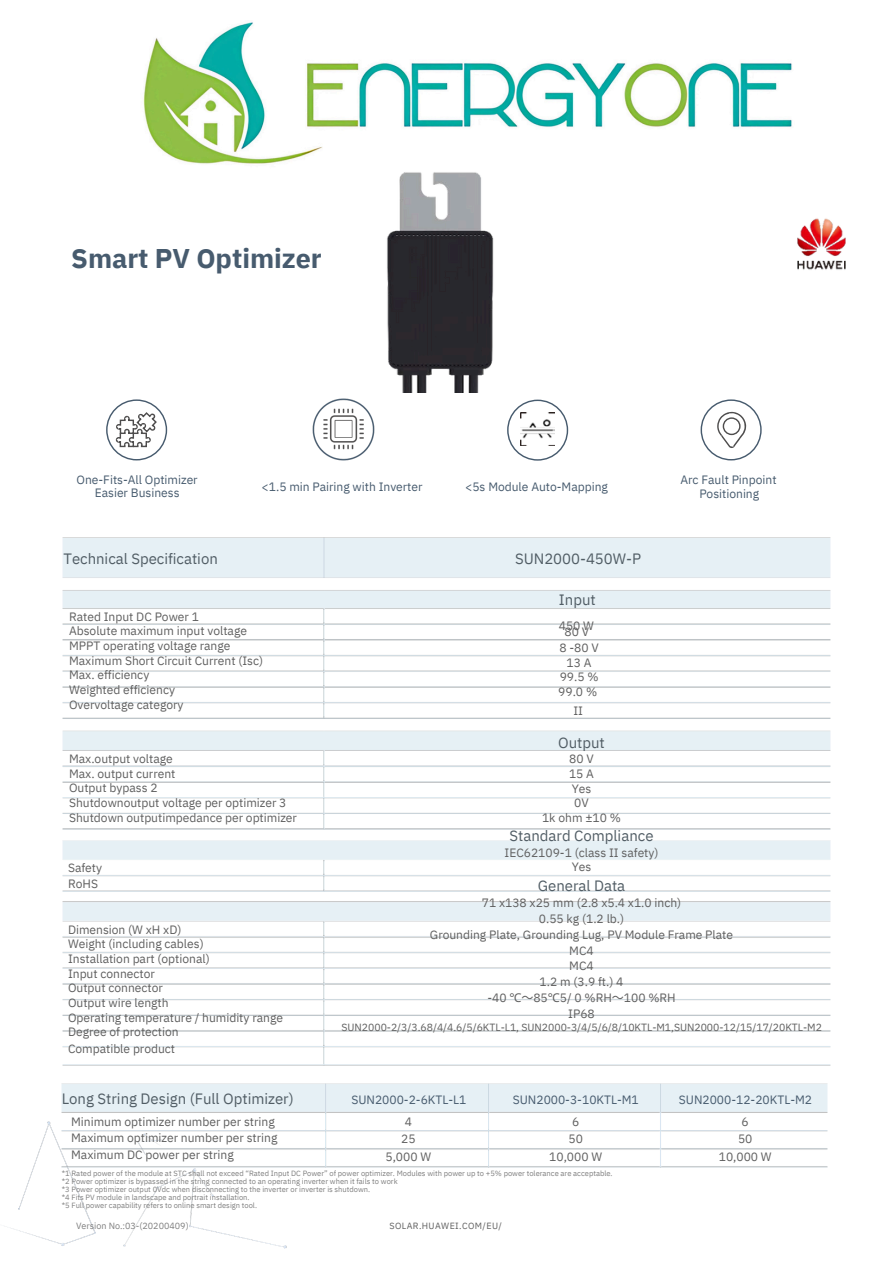
<style>
.page{position:relative;width:894px;height:1264px;background:#fff}
.page>*{position:absolute;margin:0;border:0;box-sizing:border-box;transform-origin:0 0}
.t1{font:700 27px "IBM Plex Sans";color:#475b6e}
.t2{font:15px "IBM Plex Sans";color:#515d65}
.t3{font:12px/14.7px "IBM Plex Sans";color:#5f5f5f;text-align:center}
.t4{font:12px/22.5px "IBM Plex Sans";color:#475b6e;text-align:center}
.t5{font:10.5px "IBM Plex Sans";letter-spacing:-.005em;color:#5f5f5f}
.t6{font:9px "IBM Plex Sans";color:#808080}
.t7{font:9px "IBM Plex Sans";letter-spacing:.04em;color:#5f5f5f}
.t8{font:7.5px/7.8px "IBM Plex Sans";color:#808080}
.s1{font-family:"Noto Sans"}
.s2{font-family:"Noto Sans CJ Ksc"}
.s3{color:#5f5f5f}
</style>
<div class="page">
<img style="left:11px;top:1121px;width:276px;height:128px">
<img style="left:845px;top:237px;width:1px;height:33px">
<img style="left:62px;top:537px;width:769px;height:529px">
<img style="left:54px;top:1083px;width:774px;height:91px">
<svg style="left:106px;top:399px;width:61px;height:61px"></svg>
<img style="left:312px;top:398px;width:63px;height:63px">
<svg style="left:507px;top:399px;width:61px;height:61px"></svg>
<svg style="left:700px;top:399px;width:61px;height:61px"></svg>
<img style="left:387px;top:172px;width:458px;height:220px">
<img style="left:143px;top:22px;width:649px;height:142px">
<p class="t1" style="left:71px;top:241px;width:252px">Smart PV Optimizer</p>
<h4 class="t4" style="left:77px;top:472px;width:123px;line-height:13.5px">One-Fits-All Optimizer<br>Easier Business</h4>
<h5 class="t4" style="left:261px;top:475px;width:162px">&lt;1.5 min Pairing with Inverter</h5>
<h4 class="t4" style="left:465px;top:475px;width:144px">&lt;5s Module Auto-Mapping</h4>
<h4 class="t4" style="left:680px;top:468px;width:98px">Arc Fault Pinpoint</h4>
<p class="t4" style="left:699px;top:482px;width:61px">Positioning</p>
<h5 class="t2" style="left:63px;top:548px;width:156px">Technical Specification</h5>
<h4 class="t3" style="left:69px;top:609px;width:195px;text-align:left">Rated Input DC Power 1<br>Absolute maximum input voltage<br>MPPT operating voltage range<br>Maximum Short Circuit Current (Isc)<br>Max. efficiency<br>Weighted efficiency<br>Overvoltage category</h4>
<h2 class="t2" style="left:515px;top:548px;width:127px">SUN2000-450W-P</h2>
<h5 class="t2" style="left:558px;top:589px;width:39px">Input</h5>
<h5 class="t3" style="left:558px;top:618px;width:37px">450 W</h5>
<p class="t3" style="left:564px;top:624px;width:26px">80 V</p>
<h3 class="t3" style="left:558px;top:640px;width:42px">8 -80 V<br>13 A<br>99.5 %<br>99.0 %</h3>
<h5 class="t3" style="left:573px;top:703px;width:11px">II</h5>
<h5 class="t3" style="left:69px;top:751px;width:229px;text-align:left">Max.output voltage<br>Max. output current<br>Output bypass 2<br>Shutdownoutput voltage per optimizer 3<br>Shutdown outputimpedance per optimizer</h5>
<h3 class="t3" style="left:68px;top:860px;width:36px">Safety</h3>
<h4 class="t3" style="left:68px;top:876px;width:32px">RoHS</h4>
<h5 class="t3" style="left:68px;top:921px;width:216px;text-align:left">Dimension (W xH xD)<br>Weight (including cables)<br>Installation part (optional)<br>Input connector<br>Output connector<br>Output wire length<br>Operating temperature / humidity range<br>Degree of protection</h5>
<h5 class="t3" style="left:68px;top:1041px;width:109px">Compatible product</h5>
<p class="t2" style="left:62px;top:1088px;width:233px">Long String Design (Full Optimizer)</p>
<h5 class="t3" style="left:71px;top:1112px;width:208px;line-height:16.8px;text-align:left">Minimum optimizer number per string<br>Maximum optimizer number per string<br>Maximum DC power per string</h5>
<h3 class="t2" style="left:558px;top:732px;width:48px">Output</h3>
<h3 class="t3" style="left:542px;top:751px;width:81px">80 V<br>15 A<br>Yes<br>0V<br>1k ohm ±10 %</h3>
<h3 class="t2" style="left:509px;top:825px;width:145px">Standard Compliance</h3>
<h3 class="t3" style="left:504px;top:844px;width:155px">IEC62109-1 (class II safety)<br>Yes</h3>
<h3 class="t2" style="left:537px;top:875px;width:89px">General Data</h3>
<h3 class="t3" style="left:430px;top:895px;width:304px;line-height:15.8px">71 x138 x25 mm (2.8 x5.4 x1.0 inch)<br>0.55 kg (1.2 lb.)<br>Grounding Plate, Grounding Lug, PV Module Frame Plate<br>MC4<br>MC4<br>1.2 m (3.9 ft.) 4<br>-40 <span class="s1">℃</span><span class="s2">～</span>85<span class="s1">℃</span>5/ 0 %RH<span class="s2">～</span>100 %RH<br>IP68</h3>
<h3 class="t5" style="left:341px;top:1020px;width:482px">SUN2000-2/3/3.68/4/4.6/5/6KTL-L1, SUN2000-3/4/5/6/8/10KTL-M1,SUN2000-12/15/17/20KTL-M2</h3>
<h5 class="t4" style="left:351px;top:1087px;width:117px">SUN2000-2-6KTL-L1<br><span class="s3">4</span></h5>
<h5 class="t3" style="left:385px;top:1129px;width:47px;line-height:18px">25<br>5,000 W</h5>
<h4 class="t4" style="left:512px;top:1087px;width:127px">SUN2000-3-10KTL-M1<br><span class="s3">6</span></h4>
<h4 class="t3" style="left:549px;top:1129px;width:54px;line-height:18px">50<br>10,000 W</h4>
<p class="t4" style="left:678px;top:1087px;width:135px">SUN2000-12-20KTL-M2<br><span class="s3">6</span></p>
<p class="t3" style="left:718px;top:1129px;width:54px;line-height:18px">50<br>10,000 W</p>
<h6 class="t8" style="left:62px;top:1169px;width:552px">*1 Rated power of the module at STC shall not exceed “Rated Input DC Power” of power optimizer. Modules with power up to +5% power tolerance are acceptable. *2 Power optimizer is bypassed in the string connected to an operating inverter when it fails to work<br>*3 Power optimizer output 0Vdc when disconnecting to the inverter or inverter is shutdown.<br>*4 Fits PV module in landscape and portrait installation.<br>*5 Full power capability refers to online smart design tool.</h6>
<h5 class="t6" style="left:76px;top:1219px;width:114px">Version No.:03-(20200409)</h5>
<h5 class="t7" style="left:389px;top:1219px;width:114px">SOLAR.HUAWEI.COM/EU/</h5>
</div>
